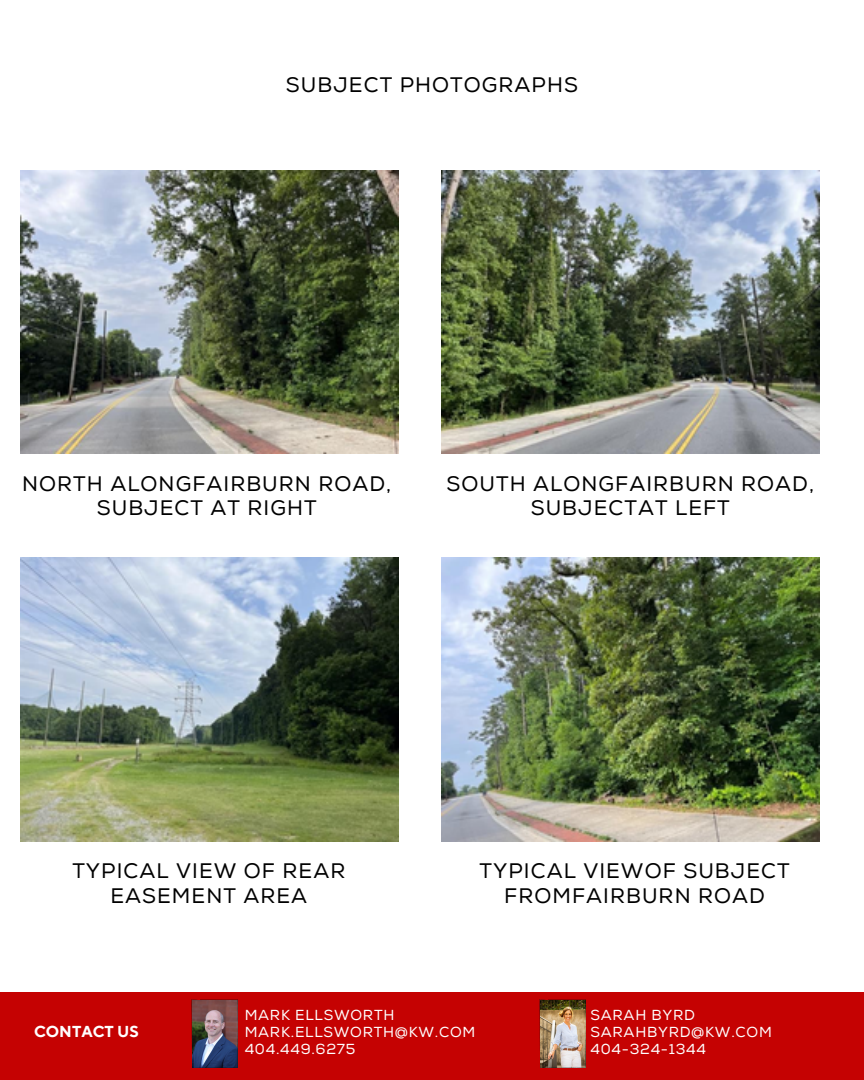
<style>
.page{position:relative;width:864px;height:1080px;background:#fff}
.page>*{position:absolute;margin:0;border:0;box-sizing:border-box;transform-origin:0 0}
.t1{font:21px/24.6px "Nexa";letter-spacing:.05em;color:#000;text-align:center}
.t2{font:700 15.9px "TT Norms Pro";color:#fff}
.t3{font:14.4px "Nexa";letter-spacing:.05em;color:#fff}
</style>
<div class="page">
<div style="left:0;top:992px;width:864px;height:88px;background:#c50202"></div>
<img style="left:192px;top:1000px;width:46px;height:67px">
<img style="left:540px;top:1000px;width:46px;height:67px">
<img style="left:20px;top:170px;width:378px;height:284px">
<img style="left:442px;top:170px;width:378px;height:284px">
<img style="left:20px;top:558px;width:378px;height:283px">
<img style="left:442px;top:558px;width:378px;height:283px">
<p class="t1" style="left:286px;top:73px;width:294px">SUBJECT PHOTOGRAPHS</p>
<h2 class="t1" style="left:22px;top:472px;width:371px">NORTH ALONGFAIRBURN ROAD,<br>SUBJECT AT RIGHT</h2>
<p class="t1" style="left:446px;top:472px;width:369px">SOUTH ALONGFAIRBURN ROAD,<br>SUBJECTAT LEFT</p>
<p class="t1" style="left:72px;top:859px;width:275px">TYPICAL VIEW OF REAR<br>EASEMENT AREA</p>
<p class="t1" style="left:480px;top:859px;width:312px">TYPICAL VIEWOF SUBJECT<br>FROMFAIRBURN ROAD</p>
<h1 class="t2" style="left:34px;top:1022px;width:106px">CONTACT US</h1>
<p class="t3" style="left:245px;top:1007px;width:151px">MARK ELLSWORTH</p>
<h1 class="t3" style="left:245px;top:1024px;width:232px">MARK.ELLSWORTH@KW.COM</h1>
<p class="t3" style="left:245px;top:1041px;width:112px">404.449.6275</p>
<h1 class="t3" style="left:590px;top:1007px;width:106px">SARAH BYRD</h1>
<p class="t3" style="left:590px;top:1024px;width:183px">SARAHBYRD@KW.COM</p>
<h1 class="t3" style="left:590px;top:1041px;width:117px">404-324-1344</h1>
</div>
